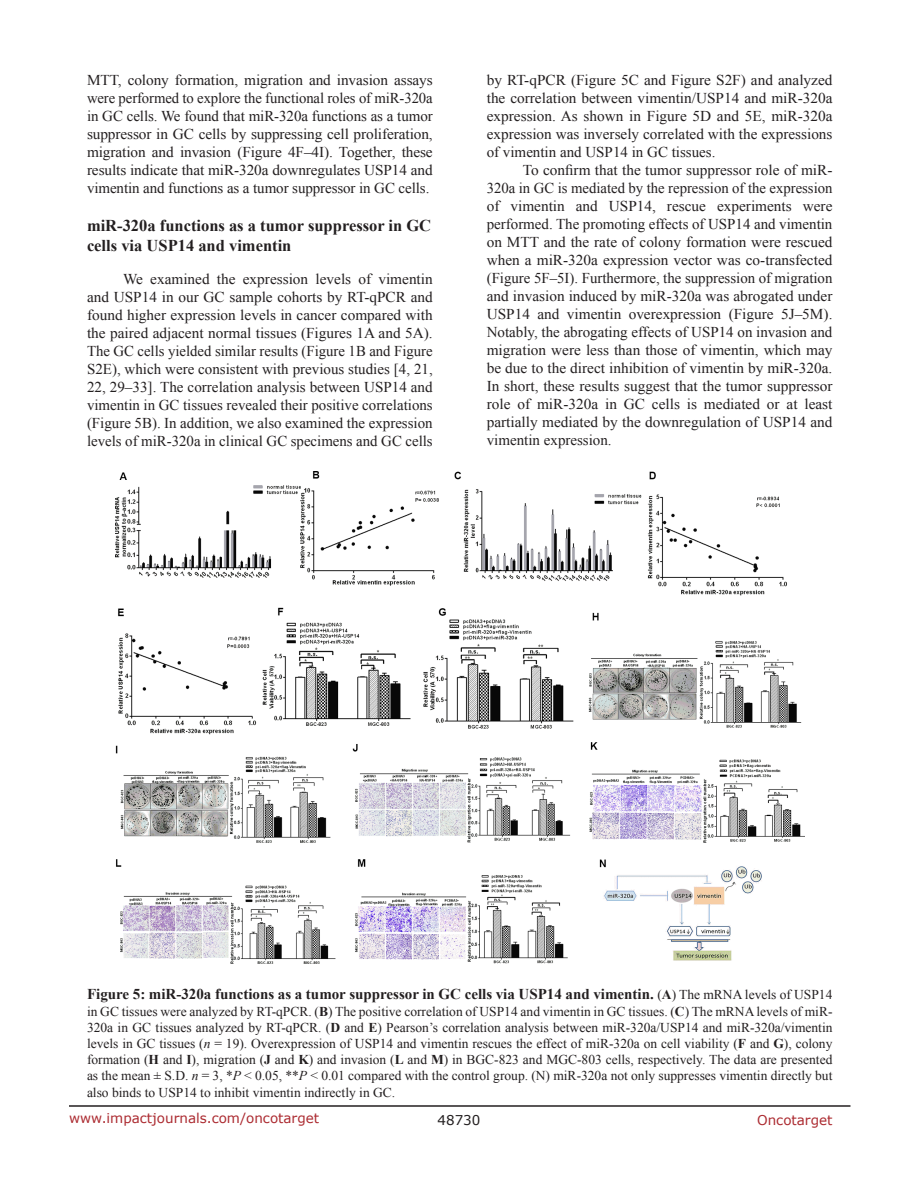
<style>
.page{position:relative;width:918px;height:1188px;background:#fff}
.page>*{position:absolute;margin:0;border:0;box-sizing:border-box;transform-origin:0 0}
.SubHeading_middle{font:700 16.5px/19.8px "Times New Roman";color:#231f20}
.BodyText{font:15px/18px "Times New Roman";color:#231f20;text-align:justify}
.FigureText{font:700 15px "Times New Roman";color:#231f20}
.FigureText-2{font:13.5px/16.2px "Times New Roman";color:#231f20;text-align:justify}
.t1{font:13.5px "Verdana";color:#ac2b31}
.t2{font:13.5px "Verdana";color:#231f20}
.s1{font-weight:400;font-size:13.5px}
.s2{font-size:13.5px}
.s3{font-weight:700}
.s4{font-style:italic}
</style>
<div class="page">
<hr style="left:69px;top:1105px;width:781px;height:2px;background:#231f20">
<img style="left:115px;top:471px;width:689px;height:493px">
<p class="BodyText" style="left:87px;top:71px;width:347px">MTT, colony formation, migration and invasion assays were performed to explore the functional roles of miR-320a in GC cells. We found that miR-320a functions as a tumor suppressor in GC cells by suppressing cell proliferation, migration and invasion (Figure 4F–4I). Together, these results indicate that miR-320a downregulates USP14 and vimentin and functions as a tumor suppressor in GC cells.</p>
<p class="SubHeading_middle" style="left:87px;top:215px;width:346px">miR-320a functions as a tumor suppressor in GC cells via USP14 and vimentin</p>
<p class="BodyText" style="left:87px;top:270px;width:347px;text-indent:36px">We examined the expression levels of vimentin and USP14 in our GC sample cohorts by RT-qPCR and found higher expression levels in cancer compared with the paired adjacent normal tissues (Figures 1A and 5A).<br>The GC cells yielded similar results (Figure 1B and Figure S2E), which were consistent with previous studies [4, 21, 22, 29–33]. The correlation analysis between USP14 and vimentin in GC tissues revealed their positive correlations (Figure 5B). In addition, we also examined the expression levels of miR-320a in clinical GC specimens and GC cells</p>
<p class="BodyText" style="left:487px;top:71px;width:347px">by RT-qPCR (Figure 5C and Figure S2F) and analyzed the correlation between vimentin/USP14 and miR-320a expression. As shown in Figure 5D and 5E, miR-320a expression was inversely correlated with the expressions of vimentin and USP14 in GC tissues.</p>
<p class="BodyText" style="left:487px;top:161px;width:347px;text-indent:36px">To confirm that the tumor suppressor role of miR-320a in GC is mediated by the repression of the expression of vimentin and USP14, rescue experiments were performed. The promoting effects of USP14 and vimentin on MTT and the rate of colony formation were rescued when a miR-320a expression vector was co-transfected (Figure 5F–5I). Furthermore, the suppression of migration and invasion induced by miR-320a was abrogated under USP14 and vimentin overexpression (Figure 5J–5M).<br>Notably, the abrogating effects of USP14 on invasion and migration were less than those of vimentin, which may be due to the direct inhibition of vimentin by miR-320a.<br>In short, these results suggest that the tumor suppressor role of miR-320a in GC cells is mediated or at least partially mediated by the downregulation of USP14 and vimentin expression.</p>
<p class="FigureText" style="left:87px;top:984px;width:747px">Figure 5: miR-320a functions as a tumor suppressor in GC cells via USP14 and vimentin. <span class="s1">(</span><span class="s2">A</span><span class="s1">) The mRNA levels of USP14</span></p>
<p class="FigureText-2" style="left:87px;top:1003px;width:747px">in GC tissues were analyzed by RT-qPCR. (<span class="s3">B</span>) The positive correlation of USP14 and vimentin in GC tissues. (<span class="s3">C</span>) The mRNA levels of miR-320a in GC tissues analyzed by RT-qPCR. (<span class="s3">D</span> and <span class="s3">E</span>) Pearson’s correlation analysis between miR-320a/USP14 and miR-320a/vimentin levels in GC tissues (<span class="s4">n</span> = 19). Overexpression of USP14 and vimentin rescues the effect of miR-320a on cell viability (<span class="s3">F</span> and <span class="s3">G</span>), colony formation (<span class="s3">H</span> and <span class="s3">I</span>), migration (<span class="s3">J</span> and <span class="s3">K</span>) and invasion (<span class="s3">L</span> and <span class="s3">M</span>) in BGC-823 and MGC-803 cells, respectively. The data are presented as the mean ± S.D. <span class="s4">n</span> = 3, *<span class="s4">P</span> &lt; 0.05, **<span class="s4">P</span> &lt; 0.01 compared with the control group. (N) miR-320a not only suppresses vimentin directly but also binds to USP14 to inhibit vimentin indirectly in GC.</p>
<p class="t1" style="left:69px;top:1109px;width:252px">www.impactjournals.com/oncotarget</p>
<p class="t2" style="left:438px;top:1111px;width:44px">48730</p>
<p class="t1" style="left:757px;top:1111px;width:77px">Oncotarget</p>
</div>
